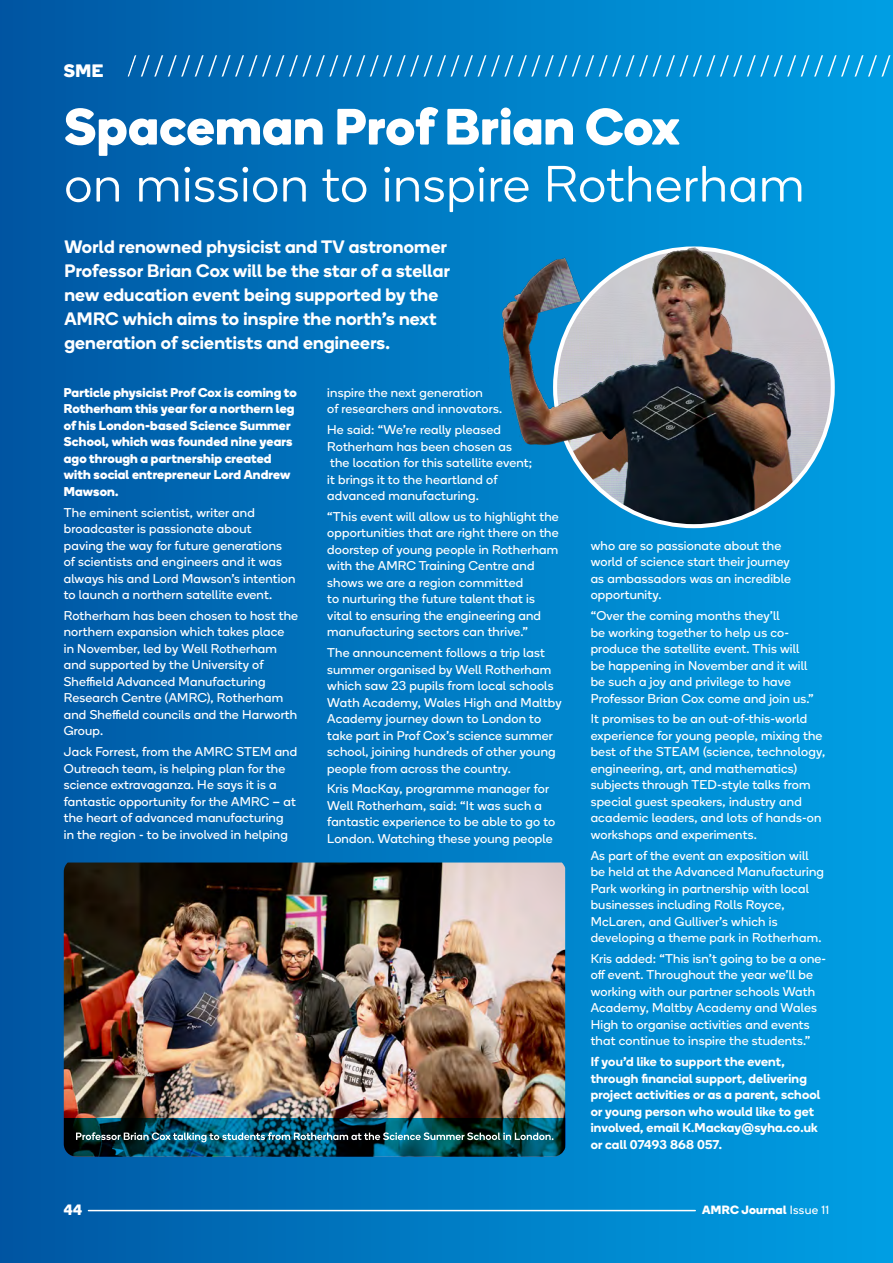
<style>
.page{position:relative;width:893px;height:1263px;background:#fff}
.page>*{position:absolute;margin:0;border:0;box-sizing:border-box;transform-origin:0 0}
.t1{font:300 51px "Boing";letter-spacing:.015em;color:#fff}
.t2{font:700 51px "Boing";letter-spacing:.015em;color:#fff}
.t3{font:600 18px/24px "Boing";letter-spacing:.015em;color:#fff}
.t4{font:700 18px "Boing";color:#fff}
.t5{font:700 15px "Boing";color:#fff}
.t6{font:12.75px/16.5px "Boing";letter-spacing:.015em;color:#fff}
.t7{font:700 12.75px/16.5px "Boing";letter-spacing:.015em;color:#fff}
.t8{font:600 12.75px/16.5px "Boing";letter-spacing:.015em;color:#fff}
.t9{font:700 12px "Boing";letter-spacing:.025em;color:#fff}
.s1{font-weight:400}
</style>
<div class="page">
<div style="left:0;top:0;width:893px;height:1263px;background:linear-gradient(to right,#0057a3,#00a0e5)"></div>
<img style="left:64px;top:862px;width:501px;height:256px">
<img style="left:64px;top:1118px;width:502px;height:39px">
<img style="left:335px;top:170px;width:537px;height:358px">
<hr style="left:88px;top:1210px;width:607px;height:1px;background:#fff">
<svg style="left:128px;top:55px;width:765px;height:22px"></svg>
<h2 class="t4" style="left:64px;top:57px;width:41px">SME</h2>
<h1 class="t2" style="left:64px;top:90px;width:617px">Spaceman Prof Brian Cox</h1>
<h1 class="t1" style="left:64px;top:152px;width:742px">on mission to inspire Rotherham</h1>
<h2 class="t3" style="left:64px;top:235px;width:387px">World renowned physicist and TV astronomer Professor Brian Cox will be the star of a stellar new education event being supported by the AMRC which aims to inspire the north’s next generation of scientists and engineers.</h2>
<p class="t7" style="left:64px;top:384px;width:235px">Particle physicist Prof Cox is coming to<br>Rotherham this year for a northern leg of his London-based Science Summer<br>School, which was founded nine years ago through a partnership created with social entrepreneur Lord Andrew<br>Mawson.</p>
<p class="t6" style="left:64px;top:504px;width:233px">The eminent scientist, writer and broadcaster is passionate about<br>paving the way for future generations of scientists and engineers and it was always his and Lord Mawson’s intention to launch a northern satellite event.</p>
<p class="t6" style="left:64px;top:607px;width:236px">Rotherham has been chosen to host the northern expansion which takes place<br>in November, led by Well Rotherham and supported by the University of<br>Sheffield Advanced Manufacturing<br>Research Centre (AMRC), Rotherham and Sheffield councils and the Harworth<br>Group.</p>
<p class="t6" style="left:64px;top:743px;width:235px">Jack Forrest, from the AMRC STEM and Outreach team, is helping plan for the science extravaganza. He says it is a fantastic opportunity for the AMRC – at the heart of advanced manufacturing<br>in the region - to be involved in helping</p>
<p class="t6" style="left:327px;top:384px;width:176px">inspire the next generation<br>of researchers and innovators.</p>
<p class="t6" style="left:327px;top:421px;width:206px">He said: “We’re really pleased<br>Rotherham has been chosen as the location for this satellite event; it brings it to the heartland of advanced manufacturing.</p>
<p class="t6" style="left:327px;top:508px;width:233px">“This event will allow us to highlight the opportunities that are right there on the doorstep of young people in Rotherham with the AMRC Training Centre and shows we are a region committed<br>to nurturing the future talent that is vital to ensuring the engineering and manufacturing sectors can thrive.”</p>
<p class="t6" style="left:327px;top:644px;width:236px">The announcement follows a trip last summer organised by Well Rotherham which saw 23 pupils from local schools Wath Academy, Wales High and Maltby Academy journey down to London to take part in Prof Cox’s science summer school, joining hundreds of other young people from across the country.</p>
<p class="t6" style="left:327px;top:781px;width:230px">Kris MacKay, programme manager for Well Rotherham, said: “It was such a fantastic experience to be able to go to London. Watching these young people</p>
<p class="t6" style="left:591px;top:537px;width:202px">who are so passionate about the world of science start their journey as ambassadors was an incredible opportunity.</p>
<p class="t6" style="left:591px;top:607px;width:224px">“Over the coming months they’ll<br>be working together to help us co&shy;produce the satellite event. This will be happening in November and it will be such a joy and privilege to have Professor Brian Cox come and join us.”</p>
<p class="t6" style="left:591px;top:711px;width:236px">It promises to be an out-of-this-world experience for young people, mixing the best of the STEAM (science, technology, engineering, art, and mathematics) subjects through TED-style talks from special guest speakers, industry and academic leaders, and lots of hands-on workshops and experiments.</p>
<p class="t6" style="left:591px;top:847px;width:235px">As part of the event an exposition will be held at the Advanced Manufacturing Park working in partnership with local businesses including Rolls Royce, McLaren, and Gulliver’s which is developing a theme park in Rotherham.</p>
<p class="t6" style="left:591px;top:950px;width:237px">Kris added: “This isn’t going to be a one&shy;off event. Throughout the year we’ll be working with our partner schools Wath Academy, Maltby Academy and Wales High to organise activities and events that continue to inspire the students.”</p>
<p class="t8" style="left:591px;top:1053px;width:231px">If you’d like to support the event, through financial support, delivering project activities or as a parent, school or young person who would like to get involved, email K.Mackay@syha.co.uk or call 07493 868 057.</p>
<p class="t5" style="left:64px;top:1199px;width:20px">44</p>
<p class="t9" style="left:702px;top:1201px;width:128px">AMRC Journal <span class="s1">Issue 11</span></p>
</div>
